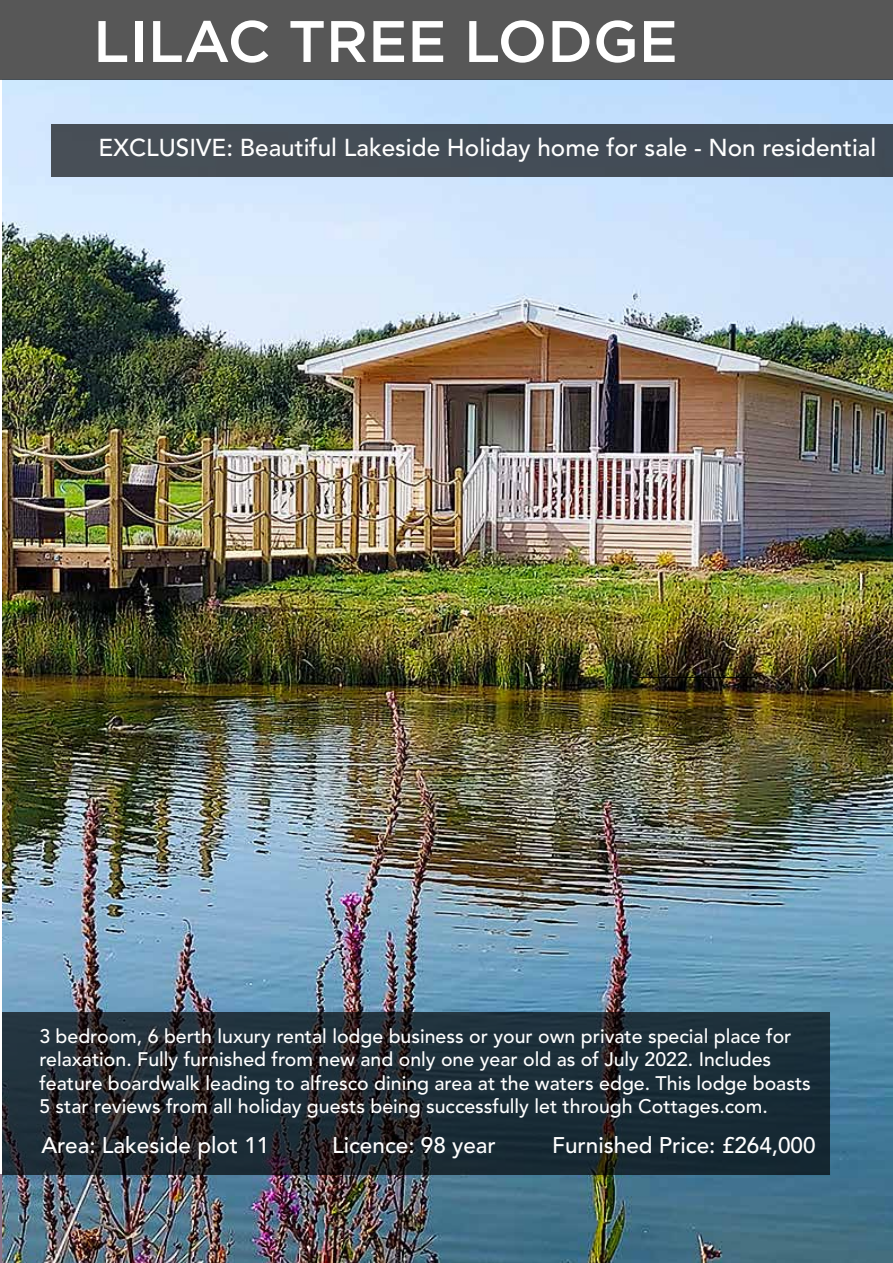
<style>
.page{position:relative;width:893px;height:1263px;background:#fff}
.page>*{position:absolute;margin:0;border:0;box-sizing:border-box;transform-origin:0 0}
.t1{font:500 58.35px "Gotham";color:#fff}
.t2{font:500 24.3px "Avenir LT Std";color:#fff}
.t3{font:500 22.5px "Avenir LT Std";color:#fff}
.t4{font:500 19.5px/23.4px "Avenir LT Std";color:#fff}
</style>
<div class="page">
<img style="left:2px;top:80px;width:891px;height:1183px">
<div style="left:51px;top:124px;width:842px;height:53px;background:#444d56"></div>
<svg style="left:2px;top:1012px;width:827px;height:163px;fill:#1d2d37"></svg>
<div style="left:0;top:0;width:893px;height:80px;background:#575757"></div>
<hr style="left:150px;top:696px;width:125px;height:1px;background:#000">
<hr style="left:639px;top:677px;width:117px;height:1px;background:#000">
<h1 class="t1" style="left:93px;top:3px;width:586px">LILAC TREE LODGE</h1>
<p class="t2" style="left:99px;top:133px;width:779px">EXCLUSIVE: Beautiful Lakeside Holiday home for sale - Non residential</p>
<p class="t4" style="left:39px;top:1025px;width:773px">3 bedroom, 6 berth luxury rental lodge business or your own private special place for relaxation. Fully furnished from new and only one year old as of July 2022. Includes feature boardwalk leading to alfresco dining area at the waters edge. This lodge boasts 5 star reviews from all holiday guests being successfully let through Cottages.com.</p>
<p class="t3" style="left:41px;top:1132px;width:230px">Area: Lakeside plot 11</p>
<p class="t3" style="left:332px;top:1132px;width:165px">Licence: 98 year</p>
<p class="t3" style="left:552px;top:1132px;width:265px">Furnished Price: £264,000</p>
</div>
